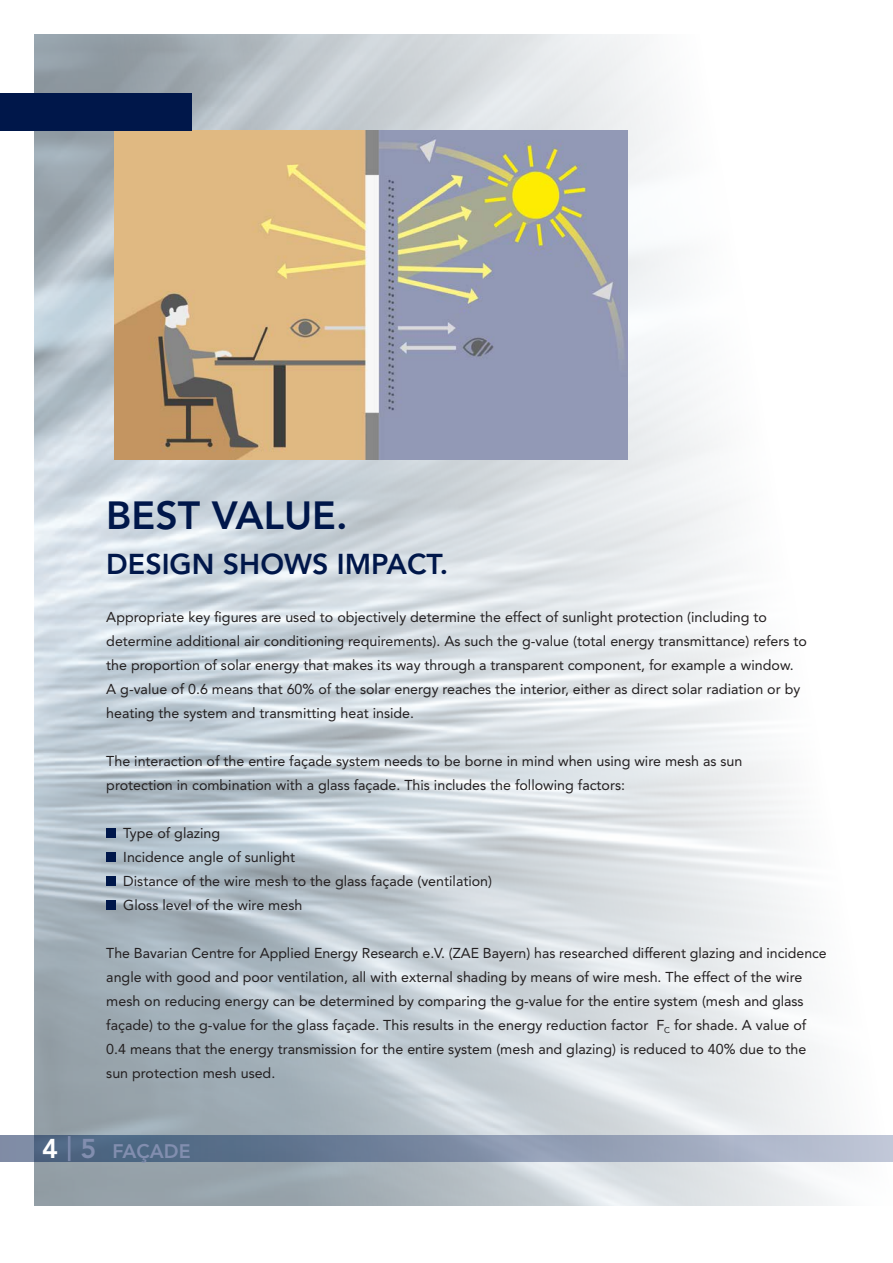
<style>
.page{position:relative;width:893px;height:1263px;background:#fff}
.page>*{position:absolute;margin:0;border:0;box-sizing:border-box;transform-origin:0 0}
.t1{font:800 39px "Avenir LT Std";color:#00174a}
.t2{font:800 28.5px "Avenir LT Std";color:#00174a}
.t3{font:800 19.5px "Avenir LT Std";color:#828eaf}
.Copy{font:14.25px/24px "Avenir LT Std";color:#231f20}
.s1{font-size:27px;color:#fff}
.s2{font-size:27px}
</style>
<div class="page">
<img style="left:34px;top:34px;width:803px;height:1171px">
<svg style="left:0;top:1135px;width:893px;height:27px;background:#7f8fa7"></svg>
<hr style="left:68px;top:1136px;width:2px;height:25px;background:#7a88aa">
<img style="left:115px;top:131px;width:512px;height:328px">
<div style="left:106px;top:828px;width:10px;height:10px;background:#00174a"></div>
<div style="left:106px;top:852px;width:10px;height:10px;background:#00174a"></div>
<div style="left:106px;top:876px;width:10px;height:10px;background:#00174a"></div>
<div style="left:106px;top:900px;width:10px;height:10px;background:#00174a"></div>
<div style="left:0;top:94px;width:191px;height:37px;background:#00174a"></div>
<p class="t1" style="left:106px;top:492px;width:243px">BEST VALUE.</p>
<p class="t2" style="left:106px;top:547px;width:343px">DESIGN SHOWS IMPACT.</p>
<p class="Copy" style="left:106px;top:605px;width:702px">Appropriate key figures are used to objectively determine the effect of sunlight protection (including to determine additional air conditioning requirements). As such the g-value (total energy transmittance) refers to the proportion of solar energy that makes its way through a transparent component, for example a window.<br>A g-value of 0.6 means that 60% of the solar energy reaches the interior, either as direct solar radiation or by heating the system and transmitting heat inside.</p>
<p class="Copy" style="left:106px;top:749px;width:638px">The interaction of the entire façade system needs to be borne in mind when using wire mesh as sun protection in combination with a glass façade. This includes the following factors:</p>
<p class="Copy" style="left:123px;top:821px;width:98px">Type of glazing</p>
<p class="Copy" style="left:123px;top:845px;width:173px">Incidence angle of sunlight</p>
<p class="Copy" style="left:123px;top:869px;width:370px">Distance of the wire mesh to the glass façade (ventilation)</p>
<p class="Copy" style="left:123px;top:893px;width:181px">Gloss level of the wire mesh</p>
<p class="Copy" style="left:106px;top:941px;width:722px">The Bavarian Centre for Applied Energy Research e.V. (ZAE Bayern) has researched different glazing and incidence angle with good and poor ventilation, all with external shading by means of wire mesh. The effect of the wire mesh on reducing energy can be determined by comparing the g-value for the entire system (mesh and glass façade) to the g-value for the glass façade. This results in the energy reduction factor F<sub>C</sub> for shade. A value of 0.4 means that the energy transmission for the entire system (mesh and glazing) is reduced to 40% due to the sun protection mesh used.</p>
<p class="t3" style="left:42px;top:1139px;width:150px"><span class="s1">4</span> <span class="s2">5</span> FAÇADE</p>
</div>
